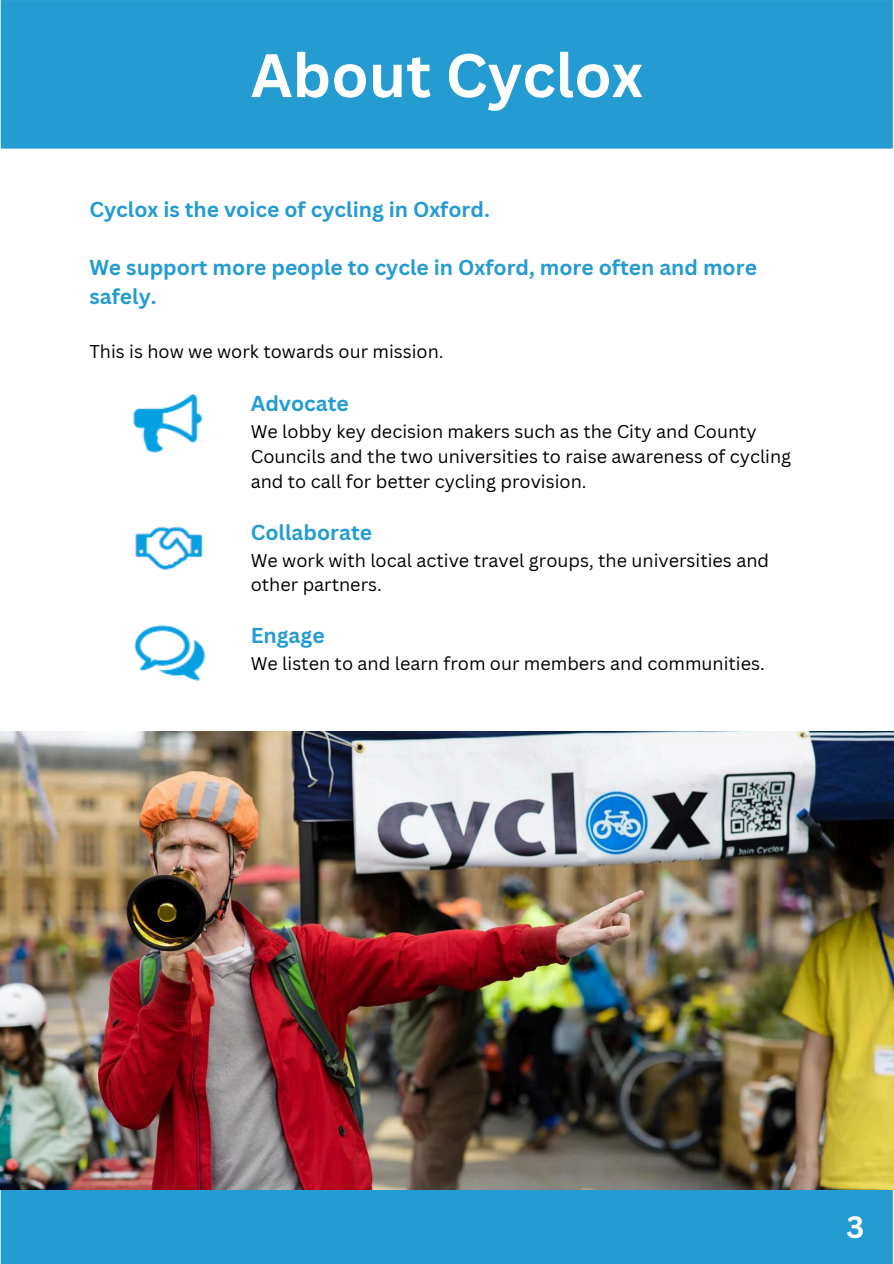
<style>
.page{position:relative;width:894px;height:1264px;background:#fff}
.page>*{position:absolute;margin:0;border:0;box-sizing:border-box;transform-origin:0 0}
.t1{font:700 60px "Canva Sans";color:#fff}
.t2{font:700 30px "Canva Sans";color:#fff}
.t3{font:700 21px/29.2px "Canva Sans";color:#249cd2}
.t4{font:18px/24.8px "Canva Sans";color:#000}
</style>
<div class="page">
<div style="left:1px;top:0;width:891px;height:148px;background:#249cd2"></div>
<div style="left:1px;top:1189px;width:891px;height:74px;background:#249cd2"></div>
<img style="left:0;top:731px;width:893px;height:458px">
<img style="left:134px;top:394px;width:69px;height:59px">
<img style="left:135px;top:526px;width:68px;height:44px">
<img style="left:134px;top:625px;width:72px;height:56px">
<p class="t1" style="left:251px;top:33px;width:393px">About Cyclox</p>
<p class="t3" style="left:89px;top:194px;width:402px">Cyclox is the voice of cycling in Oxford.</p>
<p class="t3" style="left:89px;top:252px;width:669px">We support more people to cycle in Oxford, more often and more safely.</p>
<p class="t4" style="left:89px;top:338px;width:356px">This is how we work towards our mission.</p>
<p class="t3" style="left:251px;top:388px;width:100px">Advocate</p>
<p class="t4" style="left:251px;top:419px;width:542px">We lobby key decision makers such as the City and County<br>Councils and the two universities to raise awareness of cycling and to call for better cycling provision.</p>
<p class="t3" style="left:251px;top:517px;width:123px">Collaborate</p>
<p class="t4" style="left:251px;top:547px;width:519px">We work with local active travel groups, the universities and other partners.</p>
<p class="t3" style="left:251px;top:620px;width:75px">Engage</p>
<p class="t4" style="left:251px;top:651px;width:515px">We listen to and learn from our members and communities.</p>
<p class="t2" style="left:846px;top:1205px;width:19px">3</p>
</div>
